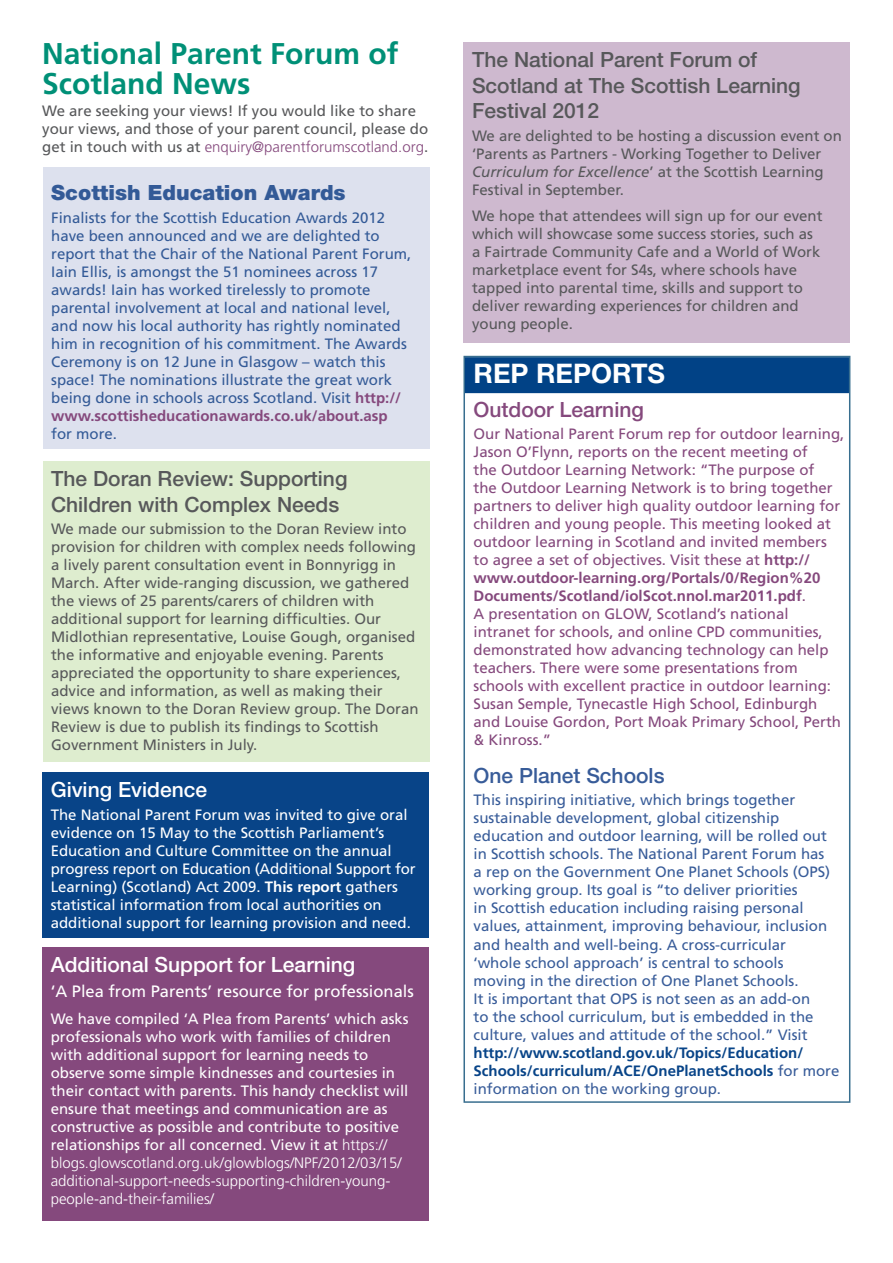
<style>
.page{position:relative;width:893px;height:1263px;background:#fff}
.page>*{position:absolute;margin:0;border:0;box-sizing:border-box;transform-origin:0 0}
.t1{font:700 30px/30px "Frutiger";color:#009077}
.t2{font:700 27px "Helvetica Neue LT";color:#fff}
.t3{font:500 21px/25.5px "Helvetica Neue LT";color:#57585a}
.t4{font:500 21px "Helvetica Neue LT";color:#fff}
.t5{font:900 21px "Helvetica Neue LT";color:#335a97}
.t6{font:500 21px "Helvetica Neue LT";color:#385c99}
.t7{font:500 21px "Helvetica Neue LT";color:#85497d}
.t8{font:16.5px "Frutiger";color:#fff}
.t9{font:15px/18px "Frutiger";color:#57585a}
.t10{font:15px/18px "Frutiger";color:#85497d}
.t11{font:15px/18px "Frutiger";color:#fff}
.t12{font:15px/18px "Frutiger";color:#385c99}
.t13{font:15px/18px "Frutiger";color:#335a97}
.t14{font:300 15px/18px "Frutiger LT";color:#fff}
.t15{font:700 15px/18px "Frutiger";color:#084488}
.t16{font:300 15px "Frutiger LT";color:#85497d}
.s1{font-family:"Frutiger";font-weight:400;color:#57585a}
.s2{font-weight:700;color:#85497d}
.s3{font-weight:700}
.s4{font-family:"Frutiger LT";font-weight:300}
.s5{font-style:italic}
.s6{font-weight:400;color:#385c99}
</style>
<div class="page">
<div style="left:43px;top:167px;width:387px;height:281px;background:#dde1ee"></div>
<div style="left:43px;top:461px;width:386px;height:301px;background:#deedcf"></div>
<div style="left:463px;top:43px;width:387px;height:300px;background:#ceb9cf"></div>
<div style="left:42px;top:772px;width:387px;height:166px;background:#084488"></div>
<div style="left:465px;top:357px;width:384px;height:36px;background:#014286"></div>
<div style="left:463px;top:356px;width:387px;height:747px;border:2px solid #386e8f"></div>
<div style="left:42px;top:947px;width:387px;height:273px;background:#85497d"></div>
<h1 class="t1" style="left:42px;top:38px;width:358px">National Parent Forum of<br>Scotland News</h1>
<p class="t9" style="left:42px;top:102px;width:387px">We are seeking your views! If you would like to share your views, and those of your parent council, please do</p>
<p class="t16" style="left:42px;top:138px;width:387px"><span class="s1">get in touch with us at</span> enquiry@parentforumscotland.org<span class="s1">.</span></p>
<h3 class="t5" style="left:51px;top:180px;width:296px">Scottish Education Awards</h3>
<p class="t13" style="left:51px;top:208px;width:362px">Finalists for the Scottish Education Awards 2012 have been announced and we are delighted to report that the Chair of the National Parent Forum, Iain Ellis, is amongst the 51 nominees across 17 awards! Iain has worked tirelessly to promote parental involvement at local and national level, and now his local authority has rightly nominated him in recognition of his commitment. The Awards Ceremony is on 12 June in Glasgow – watch this space! The nominations illustrate the great work being done in schools across Scotland. Visit <span class="s2">http:// www.scottisheducationawards.co.uk/about.asp</span></p>
<p class="t13" style="left:51px;top:424px;width:67px">for more.</p>
<h3 class="t3" style="left:51px;top:466px;width:298px">The Doran Review: Supporting<br>Children with Complex Needs</h3>
<p class="t9" style="left:51px;top:519px;width:369px">We made our submission to the Doran Review into provision for children with complex needs following a lively parent consultation event in Bonnyrigg in March. After wide-ranging discussion, we gathered the views of 25 parents/carers of children with additional support for learning difficulties. Our Midlothian representative, Louise Gough, organised the informative and enjoyable evening. Parents appreciated the opportunity to share experiences, advice and information, as well as making their views known to the Doran Review group. The Doran Review is due to publish its findings to Scottish Government Ministers in July.</p>
<h3 class="t4" style="left:51px;top:777px;width:158px">Giving Evidence</h3>
<p class="t11" style="left:51px;top:805px;width:366px">The National Parent Forum was invited to give oral evidence on 15 May to the Scottish Parliament’s Education and Culture Committee on the annual progress report on Education (Additional Support for Learning) (Scotland) Act 2009. <span class="s3">This report</span> gathers statistical information from local authorities on additional support for learning provision and need.</p>
<h3 class="t4" style="left:51px;top:952px;width:306px">Additional Support for Learning</h3>
<p class="t8" style="left:51px;top:981px;width:365px">‘A Plea from Parents’ resource for professionals</p>
<p class="t11" style="left:51px;top:1009px;width:359px">We have compiled ‘A Plea from Parents’ which asks professionals who work with families of children with additional support for learning needs to observe some simple kindnesses and courtesies in their contact with parents. This handy checklist will ensure that meetings and communication are as constructive as possible and contribute to positive relationships for all concerned. View it at <span class="s4">https://</span></p>
<p class="t14" style="left:51px;top:1153px;width:352px">blogs.glowscotland.org.uk/glowblogs/NPF/2012/03/15/ additional-support-needs-supporting-children-young&shy;people-and-their-families/</p>
<h3 class="t3" style="left:472px;top:47px;width:330px">The National Parent Forum of<br>Scotland at The Scottish Learning<br>Festival 2012</h3>
<p class="t9" style="left:472px;top:126px;width:371px">We are delighted to be hosting a discussion event on ‘Parents as Partners - Working Together to Deliver <span class="s5">Curriculum for Excellence</span>’ at the Scottish Learning Festival in September.</p>
<p class="t9" style="left:472px;top:207px;width:352px">We hope that attendees will sign up for our event which will showcase some success stories, such as a Fairtrade Community Cafe and a World of Work marketplace event for S4s, where schools have tapped into parental time, skills and support to deliver rewarding experiences for children and young people.</p>
<h2 class="t2" style="left:473px;top:356px;width:193px">REP REPORTS</h2>
<h3 class="t7" style="left:473px;top:397px;width:172px">Outdoor Learning</h3>
<p class="t10" style="left:473px;top:425px;width:372px">Our National Parent Forum rep for outdoor learning, Jason O’Flynn, reports on the recent meeting of<br>the Outdoor Learning Network: “The purpose of<br>the Outdoor Learning Network is to bring together partners to deliver high quality outdoor learning for children and young people. This meeting looked at outdoor learning in Scotland and invited members to agree a set of objectives. Visit these at <span class="s3">http:// www.outdoor-learning.org/Portals/0/Region%20<br>Documents/Scotland/iolScot.nnol.mar2011.pdf</span>.<br>A presentation on GLOW, Scotland’s national intranet for schools, and online CPD communities, demonstrated how advancing technology can help teachers. There were some presentations from schools with excellent practice in outdoor learning:<br>Susan Semple, Tynecastle High School, Edinburgh and Louise Gordon, Port Moak Primary School, Perth &amp; Kinross.”</p>
<h3 class="t6" style="left:473px;top:763px;width:193px">One Planet Schools</h3>
<p class="t12" style="left:473px;top:791px;width:358px">This inspiring initiative, which brings together sustainable development, global citizenship education and outdoor learning, will be rolled out in Scottish schools. The National Parent Forum has a rep on the Government One Planet Schools (OPS) working group. Its goal is “to deliver priorities<br>in Scottish education including raising personal values, attainment, improving behaviour, inclusion and health and well-being. A cross-curricular ‘whole school approach’ is central to schools moving in the direction of One Planet Schools.<br>It is important that OPS is not seen as an add-on<br>to the school curriculum, but is embedded in the culture, values and attitude of the school.” Visit</p>
<p class="t15" style="left:473px;top:1043px;width:367px">http://www.scotland.gov.uk/Topics/Education/<br>Schools/curriculum/ACE/OnePlanetSchools <span class="s6">for more information on the working group.</span></p>
</div>
